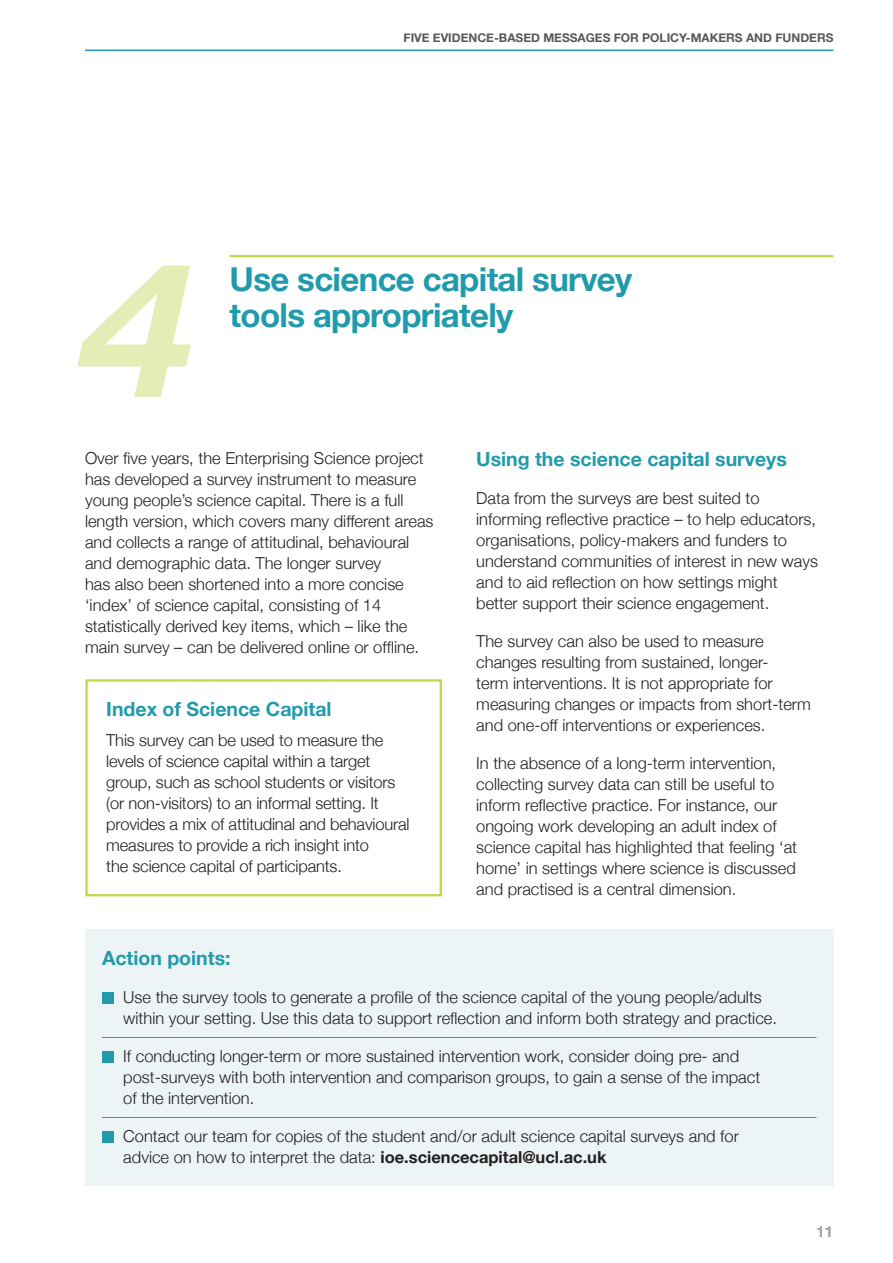
<style>
.page{position:relative;width:893px;height:1263px;background:#fff}
.page>*{position:absolute;margin:0;border:0;box-sizing:border-box;transform-origin:0 0}
.Chapter_head{font:italic 700 187.5px "Helvetica Neue";color:#e4edb6;scale:1.05 1}
.Xhead_text{font:700 33px/36px "Helvetica Neue";letter-spacing:-.02em;color:#219bab}
.Body{font:700 19.5px "Helvetica Neue";color:#219bab}
.Body-2{font:300 16.5px/21px "Helvetica Neue";color:#231f20}
.t1{font:500 15px "Helvetica Neue";color:#a8a9ad}
.t2{font:700 12px "Helvetica Neue";color:#57585a}
.s1{font-weight:700}
</style>
<div class="page">
<div style="left:85px;top:929px;width:748px;height:256px;background:#edf4f6"></div>
<hr style="left:102px;top:1037px;width:714px;height:1px;background:#219bab">
<hr style="left:102px;top:1117px;width:714px;height:1px;background:#219bab">
<div style="left:102px;top:992px;width:12px;height:11px;background:#219bab"></div>
<div style="left:102px;top:1051px;width:12px;height:11px;background:#219bab"></div>
<div style="left:102px;top:1131px;width:12px;height:11px;background:#219bab"></div>
<div style="left:85px;top:679px;width:357px;height:217px;background:#fff;border:2px solid #c2d844"></div>
<hr style="left:85px;top:50px;width:748px;height:1px;background:#219bab">
<hr style="left:230px;top:255px;width:603px;height:2px;background:#c2d844">
<p class="t2" style="left:404px;top:30px;width:431px">FIVE EVIDENCE-BASED MESSAGES FOR POLICY-MAKERS AND FUNDERS</p>
<p class="Chapter_head" style="left:84px;top:214px;width:106px">4</p>
<p class="Xhead_text" style="left:230px;top:261px;width:404px">Use science capital survey tools appropriately</p>
<p class="Body-2" style="left:85px;top:447px;width:350px">Over five years, the Enterprising Science project has developed a survey instrument to measure young people’s science capital. There is a full length version, which covers many different areas and collects a range of attitudinal, behavioural and demographic data. The longer survey<br>has also been shortened into a more concise ‘index’ of science capital, consisting of 14 statistically derived key items, which – like the main survey – can be delivered online or offline.</p>
<p class="Body" style="left:106px;top:697px;width:227px">Index of Science Capital</p>
<p class="Body-2" style="left:106px;top:729px;width:305px">This survey can be used to measure the levels of science capital within a target group, such as school students or visitors (or non-visitors) to an informal setting. It provides a mix of attitudinal and behavioural measures to provide a rich insight into<br>the science capital of participants.</p>
<p class="Body" style="left:476px;top:447px;width:312px">Using the science capital surveys</p>
<p class="Body-2" style="left:476px;top:487px;width:343px">Data from the surveys are best suited to informing reflective practice – to help educators, organisations, policy-makers and funders to understand communities of interest in new ways and to aid reflection on how settings might better support their science engagement.</p>
<p class="Body-2" style="left:476px;top:631px;width:336px">The survey can also be used to measure changes resulting from sustained, longer-<br>term interventions. It is not appropriate for measuring changes or impacts from short-term and one-off interventions or experiences.</p>
<p class="Body-2" style="left:476px;top:753px;width:322px">In the absence of a long-term intervention, collecting survey data can still be useful to inform reflective practice. For instance, our ongoing work developing an adult index of science capital has highlighted that feeling ‘at home’ in settings where science is discussed and practised is a central dimension.</p>
<p class="Body" style="left:102px;top:946px;width:130px">Action points:</p>
<p class="Body-2" style="left:123px;top:987px;width:655px">Use the survey tools to generate a profile of the science capital of the young people/adults within your setting. Use this data to support reflection and inform both strategy and practice.</p>
<p class="Body-2" style="left:123px;top:1046px;width:638px">If conducting longer-term or more sustained intervention work, consider doing pre- and post-surveys with both intervention and comparison groups, to gain a sense of the impact of the intervention.</p>
<p class="Body-2" style="left:123px;top:1126px;width:617px">Contact our team for copies of the student and/or adult science capital surveys and for advice on how to interpret the data: <span class="s1">ioe.sciencecapital@ucl.ac.uk</span></p>
<p class="t1" style="left:817px;top:1223px;width:18px">11</p>
</div>
